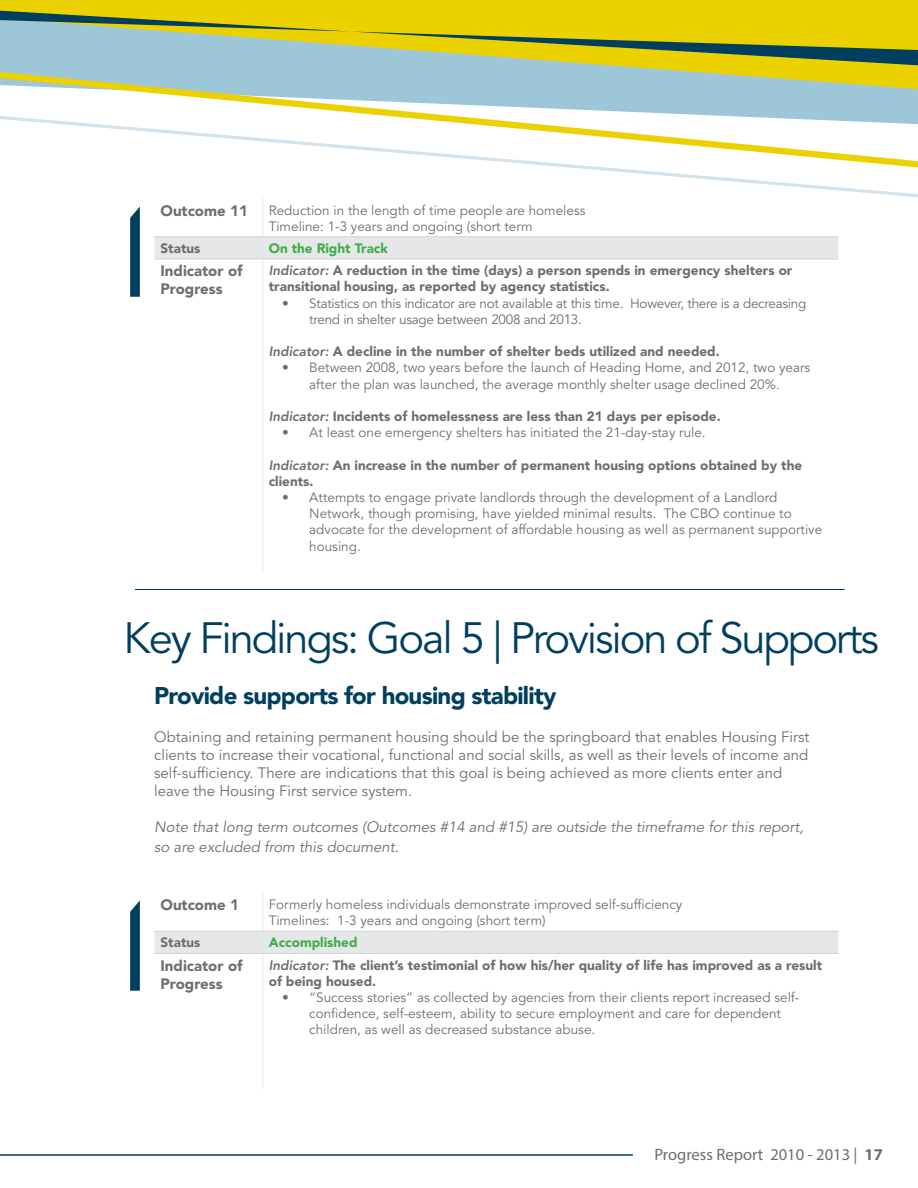
<style>
.page{position:relative;width:918px;height:1188px;background:#fff}
.page>*{position:absolute;margin:0;border:0;box-sizing:border-box;transform-origin:0 0}
.t1{font:43.5px "Avenir LT Std";letter-spacing:-.05em;color:#003f5e}
.t2{font:900 24px "Avenir LT Std";letter-spacing:-.03em;color:#003f5e}
.t3{font:16.5px "Myriad Pro";color:#6d6e71}
.t4{font:15px/18px "Avenir LT Std";color:#6d6e71}
.t5{font:italic 15px/19.8px "Avenir LT Std";color:#6d6e71}
.t6{font:900 15px/18px "Avenir LT Std";color:#6d6e71}
.t7{font:13.5px/16.2px "Avenir LT Std";color:#6d6e71}
.t8{font:900 13.5px/16.2px "Avenir LT Std";color:#6d6e71}
.t9{font:13.5px/16.2px "Avenir LT Std";letter-spacing:-.02em;color:#6d6e71}
.t10{font:900 13.5px "Avenir LT Std";color:#41ad49}
.s1{font-weight:800;font-style:italic}
.s2{font-weight:700}
</style>
<div class="page">
<hr style="left:0;top:1154px;width:633px;height:2px;background:#003f5e">
<svg style="left:0;top:0;width:918px;height:72px;background:#d6cd3b"></svg>
<svg style="left:0;top:72px;width:918px;height:44px;fill:#9ec6d9"></svg>
<svg style="left:0;top:116px;width:918px;height:81px"></svg>
<svg style="left:0;top:11px;width:918px;height:54px;background:#b9bc49"></svg>
<hr style="left:263px;top:198px;width:1px;height:39px;background:#e6e7e8">
<div style="left:155px;top:238px;width:683px;height:21px;background:#e6e7e8"></div>
<hr style="left:263px;top:259px;width:1px;height:314px;background:#e6e7e8">
<hr style="left:155px;top:237px;width:108px;height:1px;background:#d1d3d4">
<hr style="left:263px;top:237px;width:575px;height:1px;background:#d1d3d4">
<hr style="left:155px;top:259px;width:108px;height:1px;background:#d1d3d4">
<hr style="left:263px;top:259px;width:575px;height:1px;background:#d1d3d4">
<svg style="left:130px;top:207px;width:10px;height:90px"></svg>
<hr style="left:263px;top:893px;width:1px;height:38px;background:#e6e7e8">
<div style="left:155px;top:932px;width:683px;height:21px;background:#e6e7e8"></div>
<hr style="left:263px;top:954px;width:1px;height:135px;background:#e6e7e8">
<hr style="left:155px;top:931px;width:108px;height:1px;background:#d1d3d4">
<hr style="left:263px;top:931px;width:575px;height:1px;background:#d1d3d4">
<hr style="left:155px;top:953px;width:108px;height:1px;background:#d1d3d4">
<hr style="left:263px;top:953px;width:575px;height:1px;background:#d1d3d4">
<svg style="left:130px;top:900px;width:10px;height:91px"></svg>
<hr style="left:135px;top:589px;width:710px;height:1px;background:#003f5e">
<p class="t6" style="left:161px;top:201px;width:89px">Outcome 11</p>
<p class="t7" style="left:269px;top:202px;width:318px">Reduction in the length of time people are homeless<br>Timeline: 1-3 years and ongoing (short term</p>
<p class="t8" style="left:161px;top:240px;width:41px">Status</p>
<p class="t10" style="left:269px;top:240px;width:121px">On the Right Track</p>
<p class="t6" style="left:161px;top:262px;width:84px">Indicator of<br>Progress</p>
<p class="t8" style="left:269px;top:262px;width:525px"><span class="s1">Indicator:</span> A reduction in the time (days) a person spends in emergency shelters or transitional housing, as reported by agency statistics.</p>
<p class="t9" style="left:309px;top:295px;width:499px;text-indent:-27px">• Statistics on this indicator are not available at this time. However, there is a decreasing trend in shelter usage between 2008 and 2013.</p>
<p class="t8" style="left:269px;top:343px;width:453px"><span class="s1">Indicator:</span> A decline in the number of shelter beds utilized and needed.</p>
<p class="t7" style="left:282px;top:360px;width:530px;text-align:center">• Between 2008, two years before the launch of Heading Home, and 2012, two years after the plan was launched, the average monthly shelter usage declined 20%.</p>
<p class="t8" style="left:269px;top:408px;width:453px"><span class="s1">Indicator:</span> Incidents of homelessness are less than 21 days per episode.</p>
<p class="t7" style="left:282px;top:425px;width:425px">• At least one emergency shelters has initiated the 21-day-stay rule.</p>
<p class="t8" style="left:269px;top:457px;width:535px"><span class="s1">Indicator:</span> An increase in the number of permanent housing options obtained by the clients.</p>
<p class="t7" style="left:309px;top:490px;width:515px;text-indent:-27px">• Attempts to engage private landlords through the development of a Landlord Network, though promising, have yielded minimal results. The CBO continue to advocate for the development of affordable housing as well as permanent supportive housing.</p>
<h1 class="t1" style="left:123px;top:613px;width:757px">Key Findings: Goal 5 | Provision of Supports</h1>
<h2 class="t2" style="left:154px;top:681px;width:404px">Provide supports for housing stability</h2>
<p class="t4" style="left:154px;top:728px;width:657px">Obtaining and retaining permanent housing should be the springboard that enables Housing First clients to increase their vocational, functional and social skills, as well as their levels of income and self-sufficiency. There are indications that this goal is being achieved as more clients enter and leave the Housing First service system.</p>
<p class="t5" style="left:154px;top:817px;width:651px">Note that long term outcomes (Outcomes #14 and #15) are outside the timeframe for this report, so are excluded from this document.</p>
<p class="t6" style="left:161px;top:896px;width:80px">Outcome 1</p>
<p class="t7" style="left:269px;top:897px;width:415px">Formerly homeless individuals demonstrate improved self-sufficiency<br>Timelines: 1-3 years and ongoing (short term)</p>
<p class="t8" style="left:161px;top:935px;width:41px">Status</p>
<p class="t10" style="left:269px;top:935px;width:90px">Accomplished</p>
<p class="t6" style="left:161px;top:957px;width:84px">Indicator of<br>Progress</p>
<p class="t8" style="left:269px;top:957px;width:555px"><span class="s1">Indicator:</span> The client’s testimonial of how his/her quality of life has improved as a result of being housed.</p>
<p class="t7" style="left:309px;top:990px;width:492px;text-indent:-27px">• “Success stories” as collected by agencies from their clients report increased self&shy;confidence, self-esteem, ability to secure employment and care for dependent children, as well as decreased substance abuse.</p>
<p class="t3" style="left:654px;top:1144px;width:230px">Progress Report 2010 - 2013 | <span class="s2">17</span></p>
</div>
